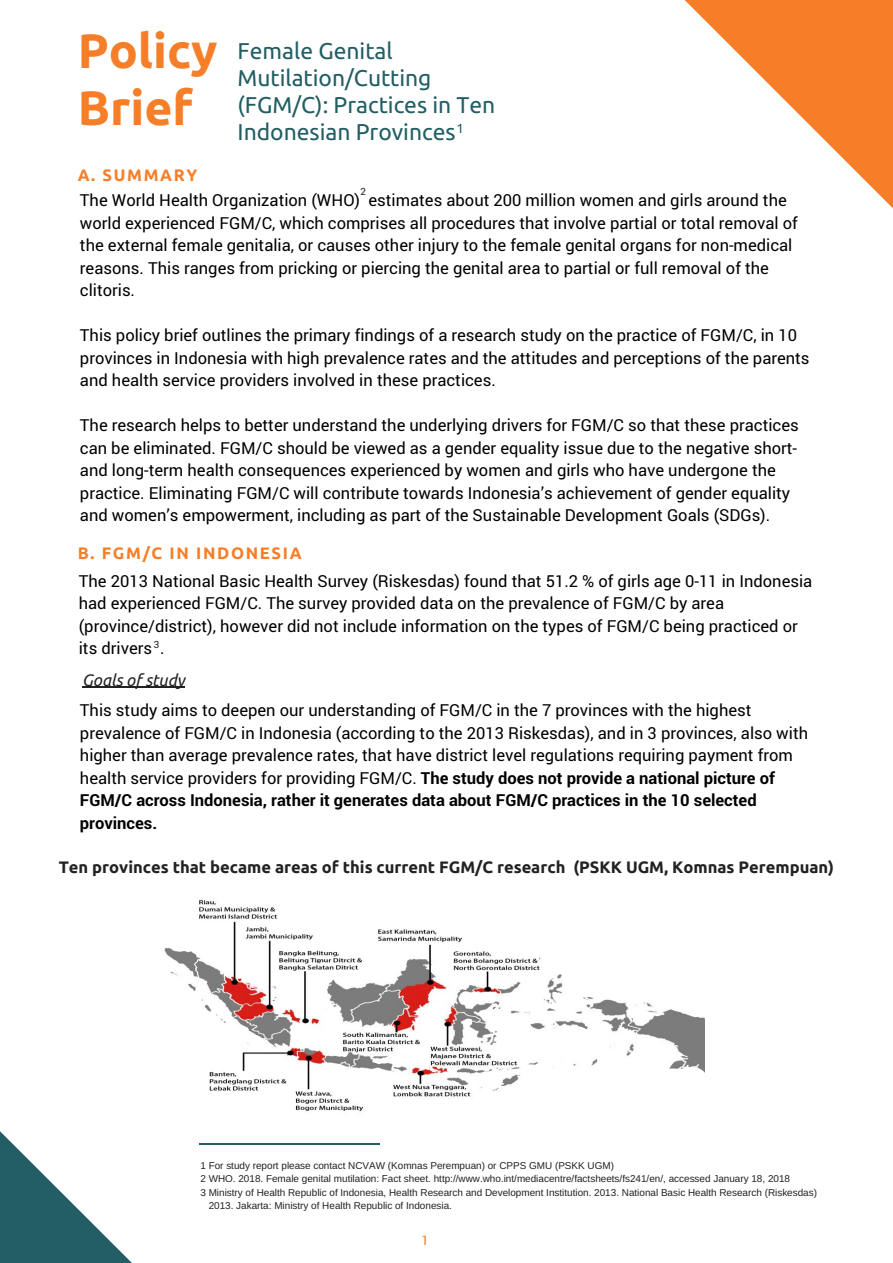
<style>
.page{position:relative;width:893px;height:1263px;background:#fff}
.page>*{position:absolute;margin:0;border:0;box-sizing:border-box;transform-origin:0 0}
.t1{font:700 48.15px/57.4px "Ubuntu";color:#f67e28}
.t2{font:22.8px/27px "Ubuntu";color:#225e64}
.t3{font:16.5px/22.5px "Roboto";color:#000}
.t4{font:700 16.5px "Ubuntu";color:#222}
.t5{font:700 16.5px "Ubuntu";letter-spacing:.1em;color:#f67e28}
.t6{font:italic 16.5px "Ubuntu";color:#222}
.t7{font:13.2px "Ubuntu";color:#225e64}
.t8{font:13.2px "Roboto";color:#f67e28}
.t9{font:9.9px "Arimo";color:#222}
.t10{font:9.9px "Roboto";color:#222}
.s1{font-weight:700}
</style>
<div class="page">
<svg style="left:684px;top:0;width:209px;height:209px"></svg>
<svg style="left:0;top:1131px;width:132px;height:132px;fill:#225e64"></svg>
<svg style="left:82px;top:687px;width:103px;height:1px"></svg>
<img style="left:164px;top:899px;width:541px;height:246px">
<hr style="left:207px;top:1144px;width:57px;height:1px;background:#225e64">
<hr style="left:263px;top:1144px;width:57px;height:1px;background:#225e64">
<hr style="left:319px;top:1144px;width:52px;height:1px;background:#225e64">
<h1 class="t1" style="left:78px;top:21px;width:141px">Policy<br>Brief</h1>
<h2 class="t2" style="left:238px;top:37px;width:259px">Female Genital<br>Mutilation/Cutting (FGM/C): Practices in Ten<br>Indonesian Provinces</h2>
<p class="t7" style="left:456px;top:121px;width:9px">1</p>
<p class="t5" style="left:78px;top:166px;width:121px">A. SUMMARY</p>
<p class="t3" style="left:80px;top:188px;width:720px">The World Health Organization (WHO) estimates about 200 million women and girls around the world experienced FGM/C, which comprises all procedures that involve partial or total removal of the external female genitalia, or causes other injury to the female genital organs for non-medical reasons. This ranges from pricking or piercing the genital area to partial or full removal of the clitoris.</p>
<p class="t3" style="left:80px;top:324px;width:731px">This policy brief outlines the primary findings of a research study on the practice of FGM/C, in 10 provinces in Indonesia with high prevalence rates and the attitudes and perceptions of the parents and health service providers involved in these practices.</p>
<p class="t3" style="left:80px;top:414px;width:720px">The research helps to better understand the underlying drivers for FGM/C so that these practices can be eliminated. FGM/C should be viewed as a gender equality issue due to the negative short&shy;and long-term health consequences experienced by women and girls who have undergone the practice. Eliminating FGM/C will contribute towards Indonesia’s achievement of gender equality and women’s empowerment, including as part of the Sustainable Development Goals (SDGs).</p>
<p class="t10" style="left:360px;top:184px;width:7px">2</p>
<p class="t5" style="left:78px;top:543px;width:225px">B. FGM/C IN INDONESIA</p>
<p class="t3" style="left:79px;top:569px;width:735px">The 2013 National Basic Health Survey (Riskesdas) found that 51.2 % of girls age 0-11 in Indonesia had experienced FGM/C. The survey provided data on the prevalence of FGM/C by area (province/district), however did not include information on the types of FGM/C being practiced or its drivers .</p>
<p class="t6" style="left:82px;top:670px;width:104px">Goals of study</p>
<p class="t3" style="left:80px;top:698px;width:730px">This study aims to deepen our understanding of FGM/C in the 7 provinces with the highest prevalence of FGM/C in Indonesia (according to the 2013 Riskesdas), and in 3 provinces, also with higher than average prevalence rates, that have district level regulations requiring payment from health service providers for providing FGM/C. <span class="s1">The study does not provide a national picture of FGM/C across Indonesia, rather it generates data about FGM/C practices in the 10 selected provinces.</span></p>
<p class="t4" style="left:59px;top:857px;width:777px">Ten provinces that became areas of this current FGM/C research (PSKK UGM, Komnas Perempuan)</p>
<p class="t10" style="left:154px;top:637px;width:7px">3</p>
<p class="t9" style="left:200px;top:1160px;width:415px">1 For study report please contact NCVAW (Komnas Perempuan) or CPPS GMU (PSKK UGM)</p>
<p class="t9" style="left:200px;top:1173px;width:591px">2 WHO. 2018. Female genital mutilation: Fact sheet. http://www.who.int/mediacentre/factsheets/fs241/en/, accessed January 18, 2018</p>
<p class="t9" style="left:200px;top:1187px;width:618px">3 Ministry of Health Republic of Indonesia, Health Research and Development Institution. 2013. National Basic Health Research (Riskesdas)</p>
<p class="t9" style="left:209px;top:1200px;width:245px">2013. Jakarta: Ministry of Health Republic of Indonesia.</p>
<p class="t8" style="left:422px;top:1231px;width:9px">1</p>
</div>
